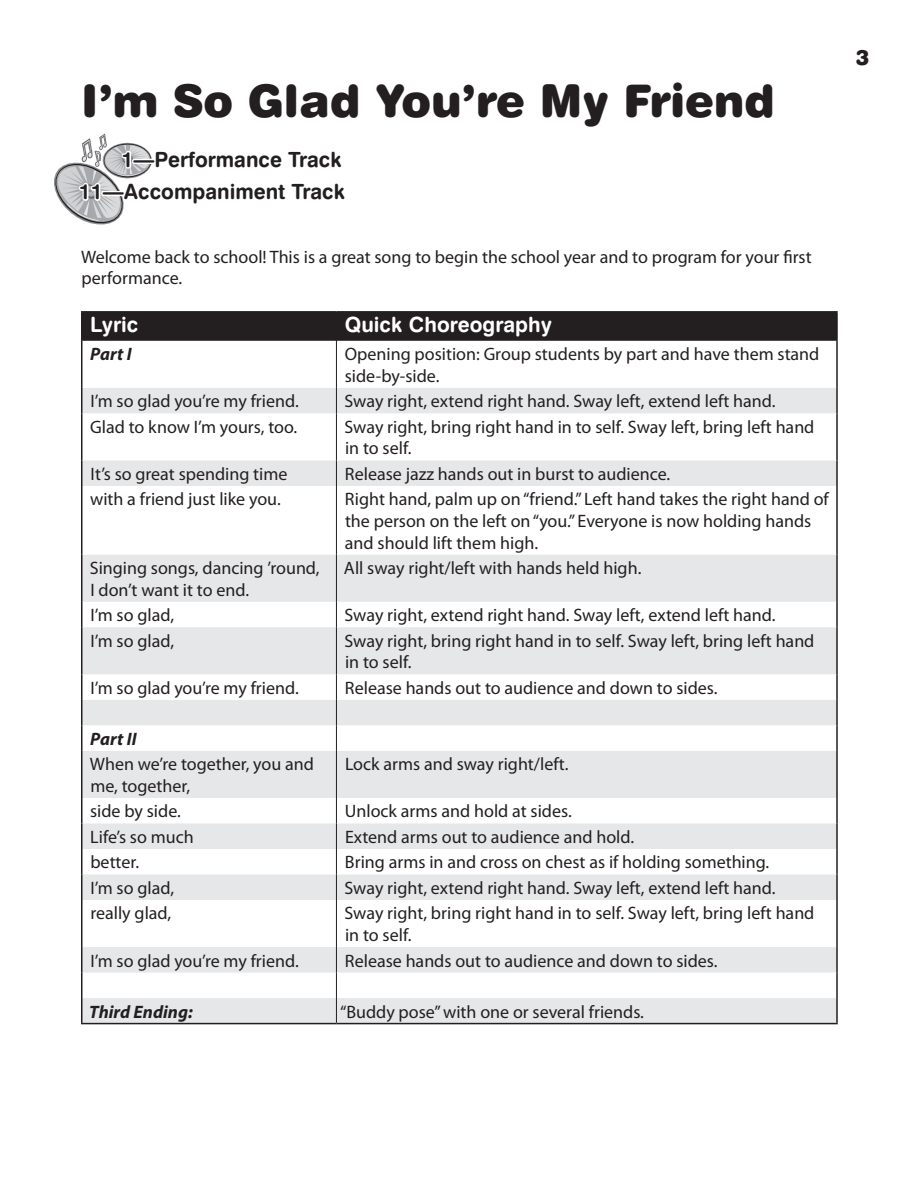
<style>
.page{position:relative;width:918px;height:1188px;background:#fff}
.page>*{position:absolute;margin:0;border:0;box-sizing:border-box;transform-origin:0 0}
.t1{font:45px "Swiss 721 BT Black Rounded";color:#231f20}
.t2{font:21px/32.2px "Swiss 721 BT Bold Rounded";color:#231f20;text-align:right}
.t3{font:21px "Swiss 721 BT Bold Rounded";color:#fff}
.t4{font:21px "Swiss 721 BT Black Rounded";color:#231f20}
.t5{font:18px/21.6px "Myriad Pro";color:#231f20}
.t6{font:italic 700 18px "Myriad Pro";color:#231f20}
</style>
<div class="page">
<svg style="left:54px;top:134px;width:98px;height:90px"></svg>
<svg style="left:82px;top:388px;width:754px;height:635px"></svg>
<hr style="left:81px;top:311px;width:255px;height:2px;background:#231f20">
<hr style="left:336px;top:311px;width:502px;height:2px;background:#231f20">
<hr style="left:836px;top:313px;width:2px;height:28px;background:#231f20">
<hr style="left:81px;top:341px;width:1px;height:47px;background:#231f20">
<hr style="left:836px;top:341px;width:2px;height:47px;background:#231f20">
<svg style="left:81px;top:388px;width:1px;height:25px"></svg>
<hr style="left:836px;top:388px;width:2px;height:25px;background:#231f20">
<hr style="left:81px;top:413px;width:1px;height:47px;background:#231f20">
<hr style="left:836px;top:413px;width:2px;height:47px;background:#231f20">
<svg style="left:81px;top:460px;width:1px;height:26px"></svg>
<hr style="left:836px;top:460px;width:2px;height:26px;background:#231f20">
<hr style="left:81px;top:486px;width:1px;height:69px;background:#231f20">
<hr style="left:836px;top:486px;width:2px;height:69px;background:#231f20">
<hr style="left:81px;top:555px;width:1px;height:47px;background:#231f20">
<hr style="left:836px;top:555px;width:2px;height:47px;background:#231f20">
<svg style="left:81px;top:602px;width:1px;height:25px"></svg>
<hr style="left:836px;top:602px;width:2px;height:25px;background:#231f20">
<hr style="left:81px;top:627px;width:1px;height:47px;background:#231f20">
<hr style="left:836px;top:627px;width:2px;height:47px;background:#231f20">
<hr style="left:836px;top:674px;width:2px;height:26px;background:#231f20">
<hr style="left:836px;top:700px;width:2px;height:25px;background:#231f20">
<svg style="left:81px;top:674px;width:1px;height:77px"></svg>
<hr style="left:836px;top:725px;width:2px;height:26px;background:#231f20">
<hr style="left:81px;top:751px;width:1px;height:47px;background:#231f20">
<hr style="left:836px;top:751px;width:2px;height:47px;background:#231f20">
<hr style="left:836px;top:798px;width:2px;height:25px;background:#231f20">
<hr style="left:836px;top:823px;width:2px;height:26px;background:#231f20">
<hr style="left:836px;top:849px;width:2px;height:25px;background:#231f20">
<svg style="left:81px;top:798px;width:1px;height:102px"></svg>
<hr style="left:836px;top:874px;width:2px;height:26px;background:#231f20">
<hr style="left:81px;top:900px;width:1px;height:47px;background:#231f20">
<hr style="left:836px;top:900px;width:2px;height:47px;background:#231f20">
<hr style="left:836px;top:947px;width:2px;height:26px;background:#231f20">
<hr style="left:836px;top:973px;width:2px;height:25px;background:#231f20">
<svg style="left:81px;top:947px;width:1px;height:76px"></svg>
<hr style="left:836px;top:998px;width:2px;height:25px;background:#231f20">
<hr style="left:81px;top:1023px;width:255px;height:1px;background:#231f20">
<hr style="left:336px;top:1023px;width:502px;height:1px;background:#231f20">
<div style="left:81px;top:312px;width:756px;height:29px;background:#231f20"></div>
<hr style="left:336px;top:341px;width:1px;height:47px;background:#231f20">
<svg style="left:336px;top:388px;width:1px;height:25px"></svg>
<hr style="left:336px;top:413px;width:1px;height:47px;background:#231f20">
<svg style="left:336px;top:460px;width:1px;height:26px"></svg>
<hr style="left:336px;top:486px;width:1px;height:69px;background:#231f20">
<hr style="left:336px;top:555px;width:1px;height:47px;background:#231f20">
<svg style="left:336px;top:602px;width:1px;height:25px"></svg>
<hr style="left:336px;top:627px;width:1px;height:47px;background:#231f20">
<svg style="left:336px;top:674px;width:1px;height:77px"></svg>
<hr style="left:336px;top:751px;width:1px;height:47px;background:#231f20">
<svg style="left:336px;top:798px;width:1px;height:102px"></svg>
<hr style="left:336px;top:900px;width:1px;height:47px;background:#231f20">
<svg style="left:336px;top:947px;width:1px;height:76px"></svg>
<h1 class="t1" style="left:82px;top:74px;width:695px">I’m So Glad You’re My Friend</h1>
<p class="t2" style="left:79px;top:143px;width:268px">1—Performance Track<br>11—Accompaniment Track</p>
<p class="t5" style="left:81px;top:246px;width:732px">Welcome back to school! This is a great song to begin the school year and to program for your first performance.</p>
<p class="t3" style="left:90px;top:311px;width:50px">Lyric</p>
<p class="t3" style="left:345px;top:311px;width:209px">Quick Choreography</p>
<p class="t6" style="left:90px;top:344px;width:43px">Part I</p>
<p class="t5" style="left:345px;top:344px;width:476px">Opening position: Group students by part and have them stand side-by-side.</p>
<p class="t5" style="left:90px;top:391px;width:210px">I’m so glad you’re my friend.</p>
<p class="t5" style="left:345px;top:391px;width:433px">Sway right, extend right hand. Sway left, extend left hand.</p>
<p class="t5" style="left:90px;top:416px;width:209px">Glad to know I’m yours, too.</p>
<p class="t5" style="left:345px;top:416px;width:471px">Sway right, bring right hand in to self. Sway left, bring left hand in to self.</p>
<p class="t5" style="left:90px;top:464px;width:198px">It’s so great spending time</p>
<p class="t5" style="left:345px;top:464px;width:327px">Release jazz hands out in burst to audience.</p>
<p class="t5" style="left:90px;top:489px;width:192px">with a friend just like you.</p>
<p class="t5" style="left:345px;top:489px;width:485px">Right hand, palm up on “friend.” Left hand takes the right hand of the person on the left on “you.” Everyone is now holding hands and should lift them high.</p>
<p class="t5" style="left:90px;top:558px;width:231px">Singing songs, dancing ’round,<br>I don’t want it to end.</p>
<p class="t5" style="left:344px;top:558px;width:299px">All sway right/left with hands held high.</p>
<p class="t5" style="left:90px;top:605px;width:85px">I’m so glad,</p>
<p class="t5" style="left:345px;top:605px;width:433px">Sway right, extend right hand. Sway left, extend left hand.</p>
<p class="t5" style="left:90px;top:630px;width:85px">I’m so glad,</p>
<p class="t5" style="left:345px;top:630px;width:471px">Sway right, bring right hand in to self. Sway left, bring left hand in to self.</p>
<p class="t5" style="left:90px;top:677px;width:210px">I’m so glad you’re my friend.</p>
<p class="t5" style="left:345px;top:677px;width:374px">Release hands out to audience and down to sides.</p>
<p class="t6" style="left:90px;top:729px;width:48px">Part II</p>
<p class="t5" style="left:90px;top:754px;width:226px">When we’re together, you and me, together,</p>
<p class="t5" style="left:345px;top:754px;width:225px">Lock arms and sway right/left.</p>
<p class="t5" style="left:90px;top:801px;width:92px">side by side.</p>
<p class="t5" style="left:345px;top:801px;width:228px">Unlock arms and hold at sides.</p>
<p class="t5" style="left:90px;top:827px;width:105px">Life’s so much</p>
<p class="t5" style="left:345px;top:827px;width:291px">Extend arms out to audience and hold.</p>
<p class="t5" style="left:90px;top:852px;width:50px">better.</p>
<p class="t5" style="left:345px;top:852px;width:426px">Bring arms in and cross on chest as if holding something.</p>
<p class="t5" style="left:90px;top:878px;width:85px">I’m so glad,</p>
<p class="t5" style="left:345px;top:878px;width:433px">Sway right, extend right hand. Sway left, extend left hand.</p>
<p class="t5" style="left:90px;top:903px;width:82px">really glad,</p>
<p class="t5" style="left:345px;top:903px;width:471px">Sway right, bring right hand in to self. Sway left, bring left hand in to self.</p>
<p class="t5" style="left:90px;top:950px;width:210px">I’m so glad you’re my friend.</p>
<p class="t5" style="left:345px;top:950px;width:374px">Release hands out to audience and down to sides.</p>
<p class="t6" style="left:89px;top:1002px;width:105px">Third Ending:</p>
<p class="t5" style="left:340px;top:1001px;width:306px">“Buddy pose” with one or several friends.</p>
<p class="t4" style="left:856px;top:45px;width:15px">3</p>
</div>
